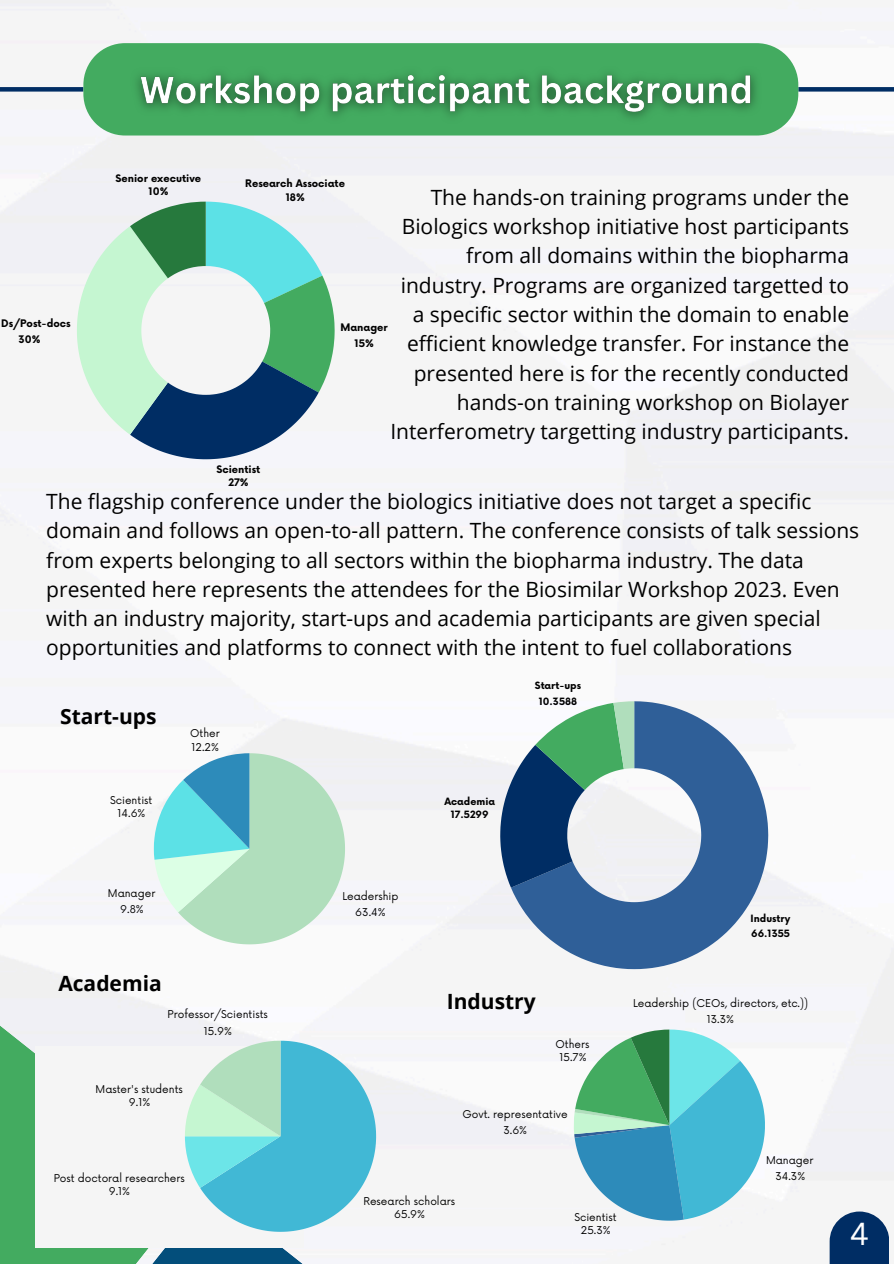
<style>
.page{position:relative;width:894px;height:1264px;background:#fff}
.page>*{position:absolute;margin:0;border:0;box-sizing:border-box;transform-origin:0 0}
.t1{font:30.9px "Canva Sans";color:#fff}
.t2{font:21px/29.2px "Open Sans";color:#000}
.t3{font:700 21px "Open Sans";color:#000}
.t4{font:10.5px/13.2px "Now";color:#000;text-align:center}
.t5{font:700 10.2px/13.2px "Now";color:#000;text-align:center}
.t6{font:700 9.75px/15.6px "Now";color:#000;text-align:center}
</style>
<div class="page">
<div style="left:0;top:0;width:893px;height:1246px;background:#f5f5f5"></div>
<svg style="left:0;top:983px;width:199px;height:280px;fill:#f0f0f0"></svg>
<div style="left:0;top:87px;width:83px;height:5px;background:#002d64"></div>
<div style="left:798px;top:87px;width:95px;height:5px;background:#002d64"></div>
<svg style="left:83px;top:43px;width:715px;height:92px;background:#50b06b"></svg>
<svg style="left:573px;top:1029px;width:191px;height:191px"></svg>
<div style="left:35px;top:1046px;width:268px;height:201px;background:#f5f5f5"></div>
<svg style="left:58px;top:1040px;width:318px;height:223px"></svg>
<svg style="left:154px;top:753px;width:191px;height:191px"></svg>
<img style="left:125px;top:60px;width:642px;height:71px">
<svg style="left:511px;top:701px;width:257px;height:268px;fill:#2f5f98"></svg>
<svg style="left:500px;top:701px;width:134px;height:186px"></svg>
<svg style="left:77px;top:202px;width:257px;height:257px"></svg>
<div style="left:829px;top:1211px;width:60px;height:52px;background:#002d64"></div>
<p class="t5" style="left:19px;top:315px;width:54px;line-height:16.2px;text-align:left;text-indent:-17px">Ds/Post-docs<br>30%</p>
<p class="t5" style="left:115px;top:172px;width:87px">Senior executive<br>10%</p>
<p class="t5" style="left:245px;top:178px;width:101px">Research Associate<br>18%</p>
<h2 class="t2" style="left:390px;top:182px;width:460px;text-align:right">The hands-on training programs under the Biologics workshop initiative host participants from all domains within the biopharma industry. Programs are organized targetted to a specific sector within the domain to enable efficient knowledge transfer. For instance the presented here is for the recently conducted hands-on training workshop on Biolayer Interferometry targetting industry participants.</h2>
<p class="t5" style="left:340px;top:320px;width:49px;line-height:16.2px">Manager<br>15%</p>
<p class="t5" style="left:216px;top:463px;width:45px">Scientist<br>27%</p>
<h2 class="t2" style="left:46px;top:486px;width:814px">The flagship conference under the biologics initiative does not target a specific domain and follows an open-to-all pattern. The conference consists of talk sessions from experts belonging to all sectors within the biopharma industry. The data presented here represents the attendees for the Biosimilar Workshop 2023. Even with an industry majority, start-ups and academia participants are given special opportunities and platforms to connect with the intent to fuel collaborations</h2>
<p class="t3" style="left:60px;top:701px;width:98px">Start-ups</p>
<p class="t4" style="left:110px;top:793px;width:44px">Scientist<br>14.6%</p>
<p class="t4" style="left:190px;top:727px;width:31px;text-align:left">Other<br>12.2%</p>
<p class="t4" style="left:108px;top:885px;width:49px;line-height:16px">Manager<br>9.8%</p>
<p class="t3" style="left:58px;top:968px;width:105px">Academia</p>
<p class="t4" style="left:168px;top:1007px;width:102px;line-height:16px">Professor/Scientists<br>15.9%</p>
<p class="t4" style="left:96px;top:1083px;width:89px">Master's students<br>9.1%</p>
<p class="t4" style="left:54px;top:1171px;width:133px">Post doctoral researchers<br>9.1%</p>
<p class="t6" style="left:534px;top:678px;width:48px">Start-ups<br>10.3588</p>
<p class="t6" style="left:444px;top:795px;width:52px;line-height:12.9px">Academia<br>17.5299</p>
<p class="t4" style="left:342px;top:888px;width:57px;line-height:16px">Leadership<br>63.4%</p>
<p class="t6" style="left:750px;top:910px;width:41px;text-align:left">Industry<br>66.1355</p>
<h2 class="t3" style="left:446px;top:986px;width:90px">Industry</h2>
<p class="t4" style="left:555px;top:1038px;width:35px">Others<br>15.7%</p>
<p class="t4" style="left:633px;top:995px;width:176px;line-height:16px">Leadership (CEOs, directors, etc.))<br>13.3%</p>
<p class="t4" style="left:462px;top:1106px;width:107px;line-height:16px">Govt. representative<br>3.6%</p>
<p class="t4" style="left:363px;top:1195px;width:93px">Research scholars<br>65.9%</p>
<p class="t4" style="left:574px;top:1210px;width:44px">Scientist<br>25.3%</p>
<p class="t4" style="left:765px;top:1152px;width:49px;line-height:16px">Manager<br>34.3%</p>
<p class="t1" style="left:849px;top:1212px;width:20px">4</p>
</div>
